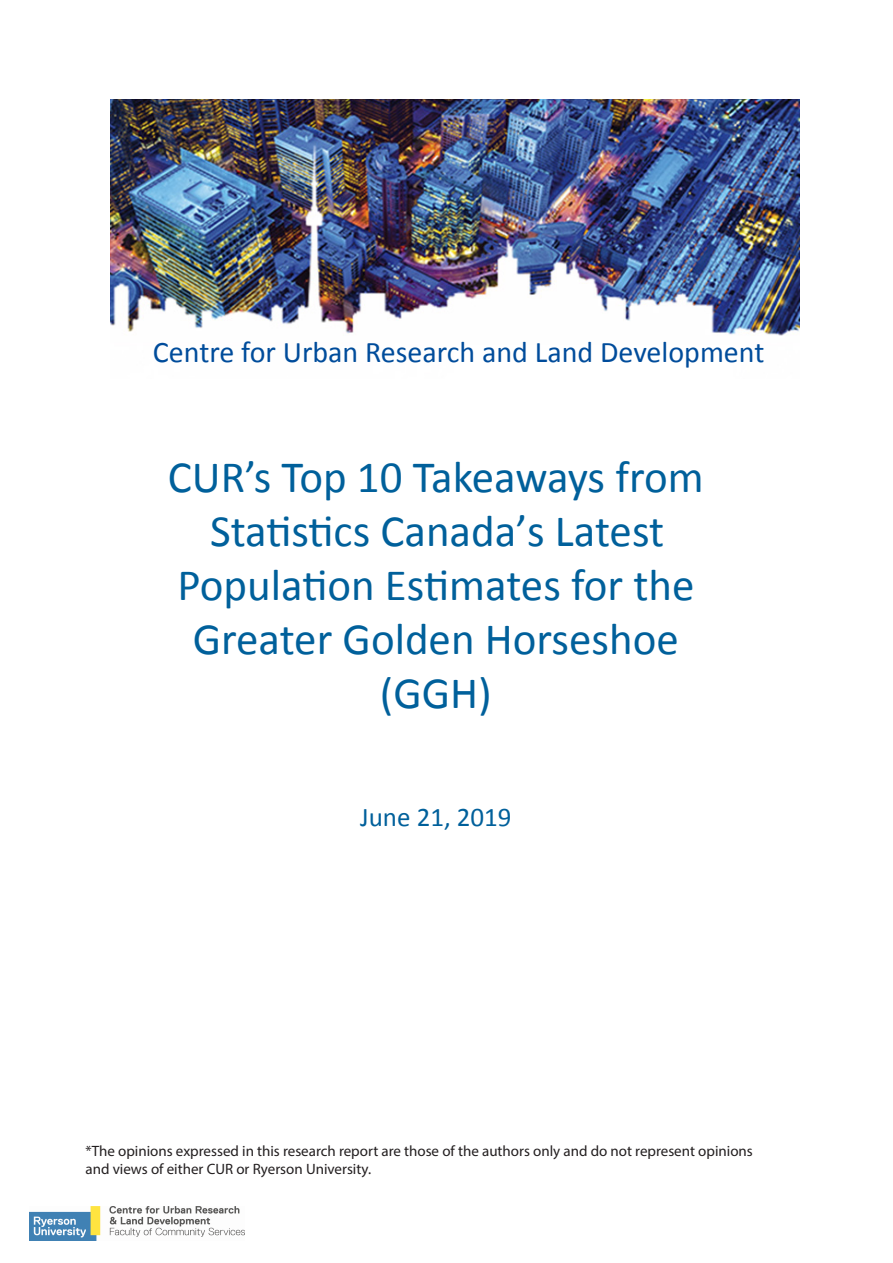
<style>
.page{position:relative;width:893px;height:1263px;background:#fff}
.page>*{position:absolute;margin:0;border:0;box-sizing:border-box;transform-origin:0 0}
.Magazine_Title{font:45px/54px "Calibri";color:#00609b;text-align:center}
.Magazine_Title-2{font:30px "Calibri";color:#004c9b}
.Magazine_Title-3{font:27px "Calibri";color:#00609b}
.Header_-_Align_Cente{font:15px/18px "Myriad Pro";color:#231f20}
</style>
<div class="page">
<img style="left:110px;top:99px;width:690px;height:237px">
<img style="left:30px;top:1206px;width:214px;height:34px">
<p class="Magazine_Title-2" style="left:153px;top:333px;width:613px">Centre for Urban Research and Land Development</p>
<p class="Magazine_Title" style="left:168px;top:450px;width:537px">CUR’s Top 10 Takeaways from<br>Statistics Canada’s Latest<br>Population Estimates for the<br>Greater Golden Horseshoe (GGH)</p>
<p class="Magazine_Title-3" style="left:360px;top:800px;width:153px">June 21, 2019</p>
<p class="Header_-_Align_Cente" style="left:86px;top:1142px;width:669px">*The opinions expressed in this research report are those of the authors only and do not represent opinions and views of either CUR or Ryerson University.</p>
</div>
